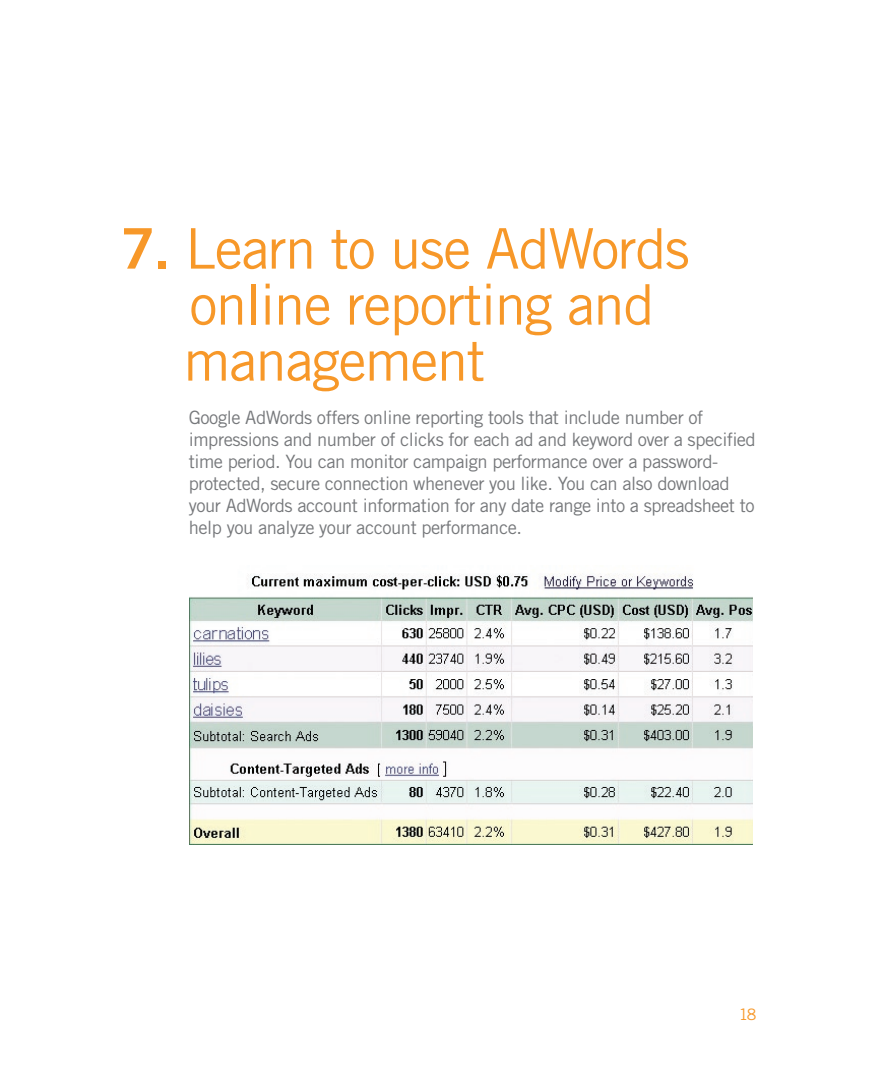
<style>
.page{position:relative;width:882px;height:1071px;background:#fff}
.page>*{position:absolute;margin:0;border:0;box-sizing:border-box;transform-origin:0 0}
.t1{font:56px/56px "Trade Gothic";letter-spacing:-.025em;color:#f79829}
.t2{font:18.38px/21.9px "Trade Gothic";letter-spacing:-.025em;color:#76787b}
.t3{font:15.75px "Trade Gothic";color:#f79829}
.s1{font-family:"Trade Gothic Bold Two"}
</style>
<div class="page">
<img style="left:190px;top:573px;width:562px;height:271px">
<h1 class="t1" style="left:184px;top:220px;width:507px;text-indent:-63px"><span class="s1">7.</span> Learn to use AdWords online reporting and management</h1>
<p class="t2" style="left:189px;top:407px;width:569px">Google AdWords offers online reporting tools that include number of impressions and number of clicks for each ad and keyword over a specified time period. You can monitor campaign performance over a password&shy;protected, secure connection whenever you like. You can also download your AdWords account information for any date range into a spreadsheet to help you analyze your account performance.</p>
<p class="t3" style="left:739px;top:1005px;width:19px">18</p>
</div>
